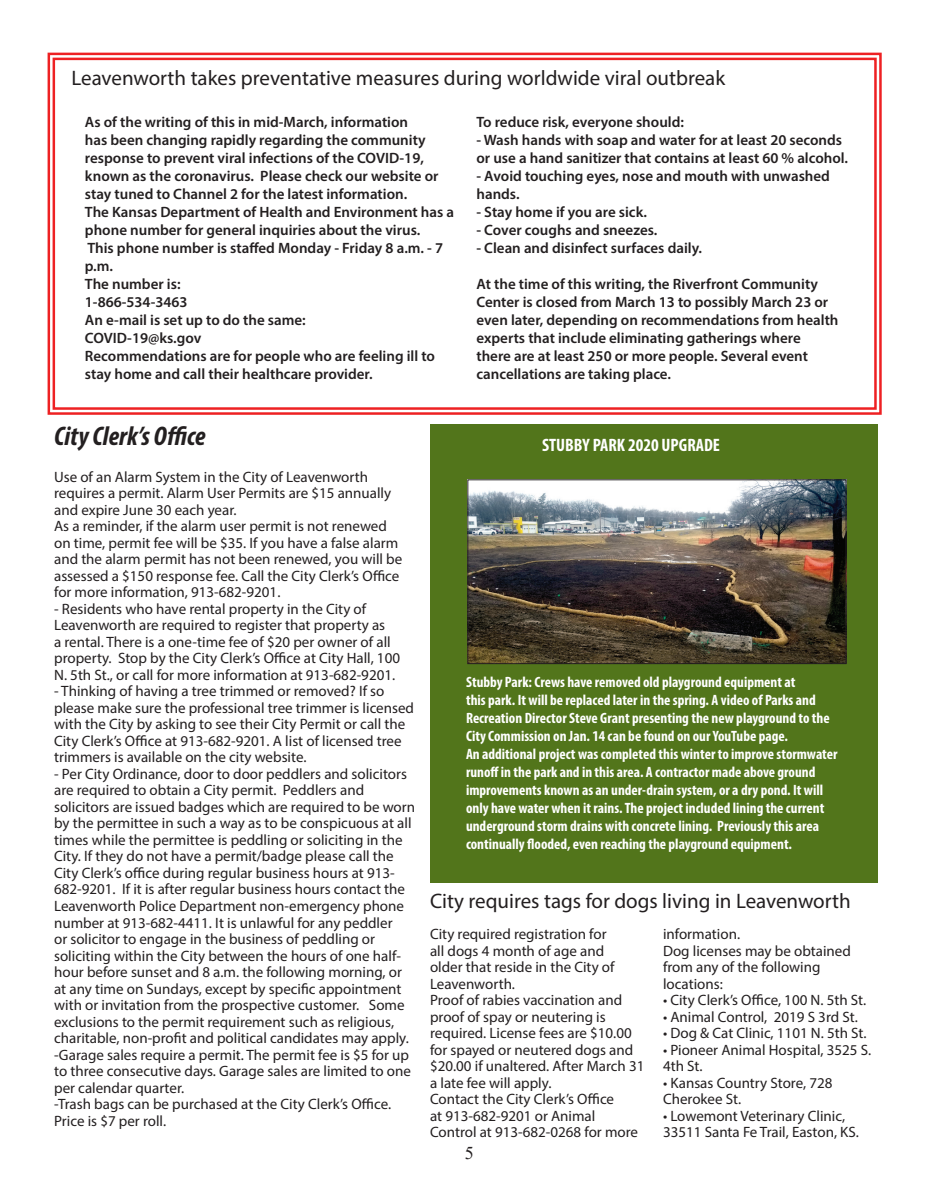
<style>
.page{position:relative;width:932px;height:1202px;background:#fff}
.page>*{position:absolute;margin:0;border:0;box-sizing:border-box;transform-origin:0 0}
.t1{font:italic 700 condensed 27px "Myriad Pro";color:#231f20}
.t2{font:21px "Myriad Pro";color:#231f20}
.t3{font:700 condensed 18px "Myriad Pro";color:#fff}
.t4{font:18px "Times New Roman";color:#231f20}
.t5{font:15px/16.5px "Myriad Pro";color:#231f20}
.t6{font:600 15px/18px "Myriad Pro";color:#231f20}
.t7{font:700 condensed 15px/18px "Myriad Pro";color:#fff}
</style>
<div class="page">
<div style="left:430px;top:424px;width:448px;height:459px;background:#52751b"></div>
<img style="left:469px;top:481px;width:375px;height:181px">
<div style="left:467px;top:479px;width:379px;height:185px;border:1px solid #231f20"></div>
<svg style="left:47px;top:52px;width:835px;height:363px"></svg>
<div style="left:53px;top:58px;width:823px;height:352px;border:2px solid #ee2123"></div>
<p class="t2" style="left:72px;top:65px;width:655px">Leavenworth takes preventative measures during worldwide viral outbreak</p>
<p class="t6" style="left:85px;top:113px;width:355px">As of the writing of this in mid-March, information<br>has been changing rapidly regarding the community response to prevent viral infections of the COVID-19, known as the coronavirus. Please check our website or stay tuned to Channel 2 for the latest information.</p>
<p class="t6" style="left:85px;top:203px;width:370px">The Kansas Department of Health and Environment has a phone number for general inquiries about the virus.</p>
<p class="t6" style="left:85px;top:239px;width:360px">This phone number is staffed Monday - Friday 8 a.m. - 7 p.m.</p>
<p class="t6" style="left:85px;top:275px;width:97px">The number is:</p>
<p class="t6" style="left:85px;top:293px;width:104px">1-866-534-3463</p>
<p class="t6" style="left:85px;top:311px;width:222px">An e-mail is set up to do the same:</p>
<p class="t6" style="left:85px;top:329px;width:118px">COVID-19@ks.gov</p>
<p class="t6" style="left:85px;top:347px;width:351px">Recommendations are for people who are feeling ill to stay home and call their healthcare provider.</p>
<p class="t6" style="left:476px;top:113px;width:209px">To reduce risk, everyone should:</p>
<p class="t6" style="left:476px;top:131px;width:373px">- Wash hands with soap and water for at least 20 seconds or use a hand sanitizer that contains at least 60 % alcohol.</p>
<p class="t6" style="left:476px;top:167px;width:355px">- Avoid touching eyes, nose and mouth with unwashed hands.</p>
<p class="t6" style="left:476px;top:203px;width:172px">- Stay home if you are sick.</p>
<p class="t6" style="left:476px;top:221px;width:182px">- Cover coughs and sneezes.</p>
<p class="t6" style="left:476px;top:239px;width:227px">- Clean and disinfect surfaces daily.</p>
<p class="t6" style="left:476px;top:275px;width:363px">At the time of this writing, the Riverfront Community Center is closed from March 13 to possibly March 23 or even later, depending on recommendations from health experts that include eliminating gatherings where there are at least 250 or more people. Several event cancellations are taking place.</p>
<p class="t1" style="left:54px;top:419px;width:153px">City Clerk’s Office</p>
<p class="t5" style="left:54px;top:468px;width:338px">Use of an Alarm System in the City of Leavenworth requires a permit. Alarm User Permits are $15 annually and expire June 30 each year.</p>
<p class="t5" style="left:54px;top:518px;width:350px">As a reminder, if the alarm user permit is not renewed on time, permit fee will be $35. If you have a false alarm and the alarm permit has not been renewed, you will be assessed a $150 response fee. Call the City Clerk’s Office for more information, 913-682-9201.</p>
<p class="t5" style="left:54px;top:600px;width:347px">- Residents who have rental property in the City of Leavenworth are required to register that property as<br>a rental. There is a one-time fee of $20 per owner of all property. Stop by the City Clerk’s Office at City Hall, 100<br>N. 5th St., or call for more information at 913-682-9201.</p>
<p class="t5" style="left:54px;top:683px;width:361px">- Thinking of having a tree trimmed or removed? If so please make sure the professional tree trimmer is licensed with the City by asking to see their City Permit or call the City Clerk’s Office at 913-682-9201. A list of licensed tree trimmers is available on the city website.</p>
<p class="t5" style="left:54px;top:765px;width:362px">- Per City Ordinance, door to door peddlers and solicitors are required to obtain a City permit. Peddlers and solicitors are issued badges which are required to be worn by the permittee in such a way as to be conspicuous at all times while the permittee is peddling or soliciting in the City. If they do not have a permit/badge please call the City Clerk’s office during regular business hours at 913- 682-9201. If it is after regular business hours contact the Leavenworth Police Department non-emergency phone number at 913-682-4411. It is unlawful for any peddler<br>or solicitor to engage in the business of peddling or soliciting within the City between the hours of one half&shy;hour before sunset and 8 a.m. the following morning, or at any time on Sundays, except by specific appointment with or invitation from the prospective customer. Some exclusions to the permit requirement such as religious, charitable, non-profit and political candidates may apply.</p>
<p class="t5" style="left:54px;top:1046px;width:358px">-Garage sales require a permit. The permit fee is $5 for up to three consecutive days. Garage sales are limited to one per calendar quarter.</p>
<p class="t5" style="left:54px;top:1095px;width:338px">-Trash bags can be purchased at the City Clerk’s Office.<br>Price is $7 per roll.</p>
<p class="t3" style="left:542px;top:434px;width:179px">STUBBY PARK 2020 UPGRADE</p>
<p class="t7" style="left:466px;top:672px;width:373px">Stubby Park: Crews have removed old playground equipment at<br>this park. It will be replaced later in the spring. A video of Parks and Recreation Director Steve Grant presenting the new playground to the City Commission on Jan. 14 can be found on our YouTube page.<br>An additional project was completed this winter to improve stormwater runoff in the park and in this area. A contractor made above ground improvements known as an under-drain system, or a dry pond. It will only have water when it rains. The project included lining the current underground storm drains with concrete lining. Previously this area continually flooded, even reaching the playground equipment.</p>
<p class="t2" style="left:430px;top:888px;width:422px">City requires tags for dogs living in Leavenworth</p>
<p class="t5" style="left:430px;top:925px;width:186px">City required registration for all dogs 4 month of age and older that reside in the City of<br>Leavenworth.</p>
<p class="t5" style="left:430px;top:991px;width:216px">Proof of rabies vaccination and proof of spay or neutering is required. License fees are $10.00 for spayed or neutered dogs and $20.00 if unaltered. After March 31 a late fee will apply.</p>
<p class="t5" style="left:430px;top:1090px;width:209px">Contact the City Clerk’s Office<br>at 913-682-9201 or Animal<br>Control at 913-682-0268 for more</p>
<p class="t4" style="left:464px;top:1140px;width:10px">5</p>
<p class="t5" style="left:663px;top:925px;width:79px">information.</p>
<p class="t5" style="left:663px;top:942px;width:189px">Dog licenses may be obtained from any of the following locations:</p>
<p class="t5" style="left:663px;top:991px;width:205px">• City Clerk’s Office, 100 N. 5th St.</p>
<p class="t5" style="left:663px;top:1008px;width:196px">• Animal Control, 2019 S 3rd St.</p>
<p class="t5" style="left:663px;top:1024px;width:205px">• Dog &amp; Cat Clinic, 1101 N. 5th St.</p>
<p class="t5" style="left:663px;top:1041px;width:210px">• Pioneer Animal Hospital, 3525 S.<br>4th St.</p>
<p class="t5" style="left:663px;top:1074px;width:171px">• Kansas Country Store, 728<br>Cherokee St.</p>
<p class="t5" style="left:663px;top:1107px;width:197px">• Lowemont Veterinary Clinic,<br>33511 Santa Fe Trail, Easton, KS.</p>
</div>
